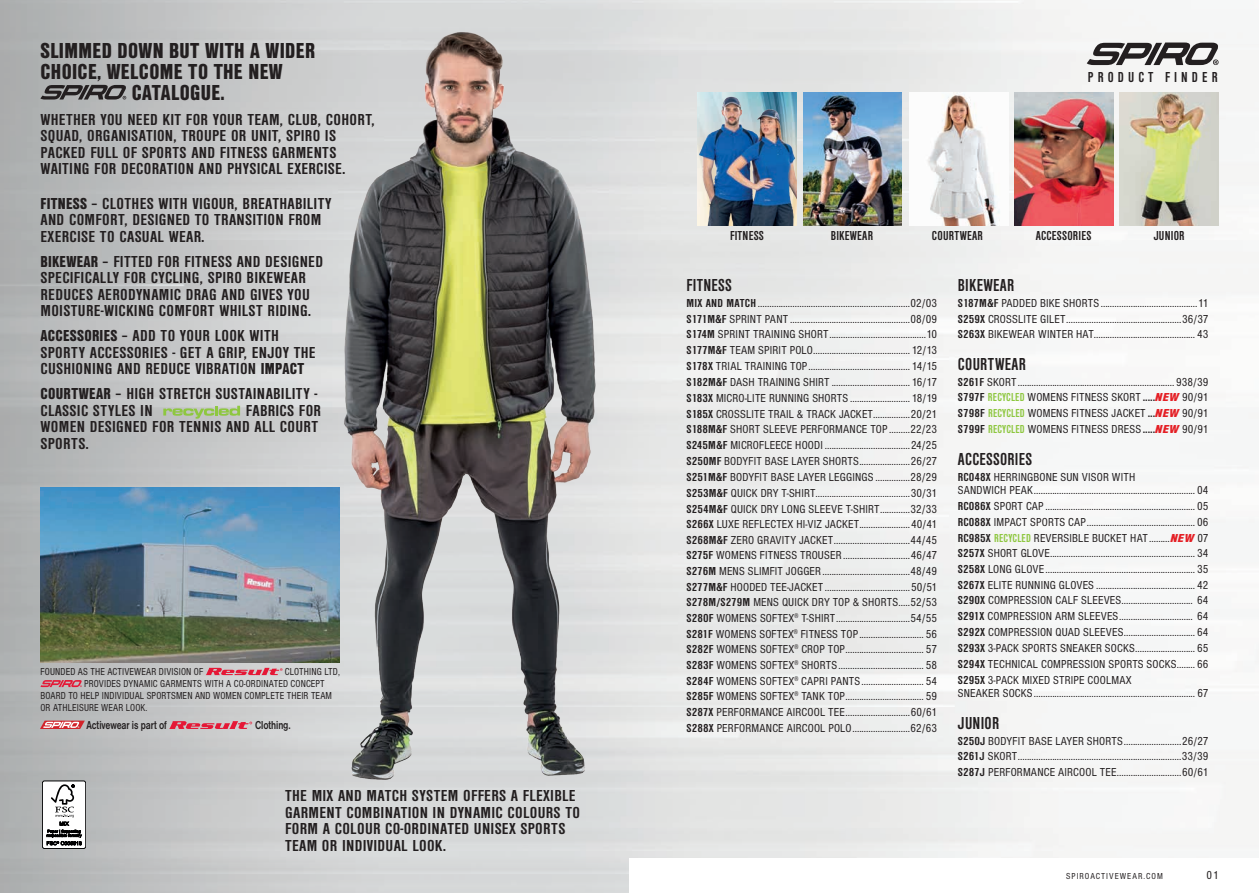
<style>
.page{position:relative;width:1259px;height:893px;background:#fff}
.page>*{position:absolute;margin:0;border:0;box-sizing:border-box;transform-origin:0 0}
.t1{font:22.5px "Nimbus Sans DOT Blac Cond";letter-spacing:.015em;color:#231f20}
.t2{font:700 condensed 18px "Nimbus Sans DOT";letter-spacing:.015em;color:#231f20}
.t3{font:700 condensed 16.5px/16.5px "Nimbus Sans DOT";letter-spacing:.015em;color:#231f20;scale:1.15 1}
.t4{font:700 condensed 15px "Nimbus Sans DOT";letter-spacing:.275em;color:#231f20}
.t5{font:700 condensed 13.5px "Nimbus Sans DOT";letter-spacing:.015em;color:#231f20}
.t6{font:condensed 12px/15.8px "Nimbus Sans DOT";letter-spacing:.015em;color:#231f20;text-align:justify}
.t7{font:700 12px "Nimbus Sans DOT";letter-spacing:-.01em;color:#231f20;scale:.75 1}
.t8{font:condensed 10.5px "Nimbus Sans DOT";letter-spacing:.015em;color:#231f20;scale:.95 1}
.t9{font:condensed 9px "Nimbus Sans DOT";letter-spacing:.11em;color:#231f20}
.s1{font-family:"Nimbus Sans DOT Blac Cond";font-weight:400;font-stretch:normal}
.s2{font-weight:700}
.s3{font-weight:700;color:#8ec740}
.s4{font-family:"Nimbus Sans DOT Blac Cond Ital";font-stretch:normal;color:#e41f25}
</style>
<div class="page">
<img style="left:0;top:0;width:1259px;height:893px">
<div style="left:629px;top:859px;width:630px;height:34px;background:#fff"></div>
<img style="left:803px;top:93px;width:99px;height:133px">
<img style="left:697px;top:93px;width:99px;height:133px">
<img style="left:1014px;top:93px;width:99px;height:133px">
<img style="left:909px;top:93px;width:99px;height:133px">
<img style="left:1119px;top:93px;width:99px;height:133px">
<svg style="left:40px;top:85px;width:86px;height:15px"></svg>
<img style="left:40px;top:488px;width:263px;height:174px">
<svg style="left:206px;top:668px;width:76px;height:7px"></svg>
<svg style="left:40px;top:680px;width:42px;height:7px"></svg>
<svg style="left:1086px;top:43px;width:132px;height:22px"></svg>
<svg style="left:169px;top:721px;width:83px;height:8px"></svg>
<svg style="left:40px;top:721px;width:45px;height:8px"></svg>
<svg style="left:163px;top:406px;width:77px;height:13px"></svg>
<img style="left:303px;top:12px;width:326px;height:786px">
<div style="left:42px;top:781px;width:44px;height:67px;background:#fff;border-radius:2px"></div>
<div style="left:42px;top:781px;width:44px;height:68px;border:1px solid #000001;border-radius:2px"></div>
<svg style="left:47px;top:784px;width:35px;height:61px"></svg>
<h1 class="t1" style="left:41px;top:37px;width:276px">SLIMMED DOWN BUT WITH A WIDER</h1>
<h1 class="t1" style="left:41px;top:58px;width:244px">CHOICE, WELCOME TO THE NEW</h1>
<h1 class="t1" style="left:132px;top:79px;width:95px">CATALOGUE.</h1>
<h3 class="t3" style="left:41px;top:111px;width:292px">WHETHER YOU NEED KIT FOR YOUR TEAM, CLUB, COHORT, SQUAD, ORGANISATION, TROUPE OR UNIT, SPIRO IS PACKED FULL OF SPORTS AND FITNESS GARMENTS WAITING FOR DECORATION AND PHYSICAL EXERCISE.</h3>
<h3 class="t3" style="left:41px;top:196px;width:255px"><span class="s1">FITNESS</span> – CLOTHES WITH VIGOUR, BREATHABILITY<br>AND COMFORT, DESIGNED TO TRANSITION FROM<br>EXERCISE TO CASUAL WEAR.</h3>
<h3 class="t3" style="left:41px;top:254px;width:247px"><span class="s1">BIKEWEAR</span> – FITTED FOR FITNESS AND DESIGNED SPECIFICALLY FOR CYCLING, SPIRO BIKEWEAR REDUCES AERODYNAMIC DRAG AND GIVES YOU MOISTURE-WICKING COMFORT WHILST RIDING.</h3>
<h3 class="t3" style="left:41px;top:328px;width:241px"><span class="s1">ACCESSORIES</span> – ADD TO YOUR LOOK WITH<br>SPORTY ACCESSORIES - GET A GRIP, ENJOY THE<br>CUSHIONING AND REDUCE VIBRATION <span class="s1">IMPACT</span></h3>
<h3 class="t3" style="left:41px;top:386px;width:242px"><span class="s1">COURTWEAR</span> – HIGH STRETCH SUSTAINABILITY -<br>CLASSIC STYLES IN</h3>
<h3 class="t3" style="left:41px;top:403px;width:245px;text-indent:205px">FABRICS FOR<br>WOMEN DESIGNED FOR TENNIS AND ALL COURT<br>SPORTS.</h3>
<p class="t8" style="left:40px;top:666px;width:173px">FOUNDED AS THE ACTIVEWEAR DIVISION OF</p>
<p class="t8" style="left:285px;top:666px;width:59px">CLOTHING LTD,</p>
<p class="t8" style="left:84px;top:678px;width:255px">PROVIDES DYNAMIC GARMENTS WITH A CO-ORDINATED CONCEPT</p>
<p class="t8" style="left:40px;top:690px;width:308px">BOARD TO HELP INDIVIDUAL SPORTSMEN AND WOMEN COMPLETE THEIR TEAM</p>
<p class="t8" style="left:40px;top:702px;width:114px">OR ATHLEISURE WEAR LOOK.</p>
<p class="t7" style="left:87px;top:718px;width:109px">Activewear is part of</p>
<p class="t7" style="left:255px;top:718px;width:49px">Clothing.</p>
<h3 class="t3" style="left:285px;top:788px;width:258px">THE MIX AND MATCH SYSTEM OFFERS A FLEXIBLE GARMENT COMBINATION IN DYNAMIC COLOURS TO FORM A COLOUR CO-ORDINATED UNISEX SPORTS TEAM OR INDIVIDUAL LOOK.</h3>
<p class="t4" style="left:1088px;top:69px;width:131px">PRODUCT FINDER</p>
<p class="t5" style="left:730px;top:228px;width:35px">FITNESS</p>
<p class="t5" style="left:831px;top:228px;width:44px">BIKEWEAR</p>
<p class="t5" style="left:932px;top:228px;width:52px">COURTWEAR</p>
<p class="t5" style="left:1035px;top:228px;width:57px">ACCESSORIES</p>
<p class="t5" style="left:1153px;top:228px;width:32px">JUNIOR</p>
<h2 class="t2" style="left:686px;top:276px;width:47px">FITNESS</h2>
<p class="t6" style="left:686px;top:295px;width:252px"><span class="s2">MIX AND MATCH</span> ..................................................................02/03<br><span class="s2">S171M&amp;F</span> SPRINT PANT ....................................................08/09<br><span class="s2">S174M</span> SPRINT TRAINING SHORT..........................................10<br><span class="s2">S177M&amp;F</span> TEAM SPIRIT POLO.......................................... 12/13<br><span class="s2">S178X</span> TRIAL TRAINING TOP............................................ 14/15<br><span class="s2">S182M&amp;F</span> DASH TRAINING SHIRT .................................. 16/17<br><span class="s2">S183X</span> MICRO-LITE RUNNING SHORTS .......................... 18/19<br><span class="s2">S185X</span> CROSSLITE TRAIL &amp; TRACK JACKET................20/21<br><span class="s2">S188M&amp;F</span> SHORT SLEEVE PERFORMANCE TOP .........22/23<br><span class="s2">S245M&amp;F</span> MICROFLEECE HOODI .....................................24/25<br><span class="s2">S250MF</span> BODYFIT BASE LAYER SHORTS......................26/27<br><span class="s2">S251M&amp;F</span> BODYFIT BASE LAYER LEGGINGS ...............28/29<br><span class="s2">S253M&amp;F</span> QUICK DRY T-SHIRT.........................................30/31<br><span class="s2">S254M&amp;F</span> QUICK DRY LONG SLEEVE T-SHIRT.............32/33<br><span class="s2">S266X</span> LUXE REFLECTEX HI-VIZ JACKET......................40/41<br><span class="s2">S268M&amp;F</span> ZERO GRAVITY JACKET.................................44/45<br><span class="s2">S275F</span> WOMENS FITNESS TROUSER .............................46/47<br><span class="s2">S276M</span> MENS SLIMFIT JOGGER......................................48/49<br><span class="s2">S277M&amp;F</span> HOODED TEE-JACKET .....................................50/51<br><span class="s2">S278M/S279M</span> MENS QUICK DRY TOP &amp; SHORTS.....52/53<br><span class="s2">S280F</span> WOMENS SOFTEX<sup>®</sup> T-SHIRT................................54/55<br><span class="s2">S281F</span> WOMENS SOFTEX<sup>®</sup> FITNESS TOP............................ 56<br><span class="s2">S282F</span> WOMENS SOFTEX<sup>®</sup> CROP TOP.................................. 57<br><span class="s2">S283F</span> WOMENS SOFTEX<sup>®</sup> SHORTS..................................... 58<br><span class="s2">S284F</span> WOMENS SOFTEX<sup>®</sup> CAPRI PANTS ........................... 54<br><span class="s2">S285F</span> WOMENS SOFTEX<sup>®</sup> TANK TOP.................................. 59<br><span class="s2">S287X</span> PERFORMANCE AIRCOOL TEE............................60/61<br><span class="s2">S288X</span> PERFORMANCE AIRCOOL POLO.........................62/63</p>
<h2 class="t2" style="left:958px;top:276px;width:58px">BIKEWEAR</h2>
<p class="t6" style="left:958px;top:295px;width:252px"><span class="s2">S187M&amp;F</span> PADDED BIKE SHORTS ..........................................11<br><span class="s2">S259X</span> CROSSLITE GILET..................................................36/37<br><span class="s2">S263X</span> BIKEWEAR WINTER HAT............................................ 43</p>
<h2 class="t2" style="left:958px;top:354px;width:69px">COURTWEAR</h2>
<p class="t6" style="left:958px;top:374px;width:252px"><span class="s2">S261F</span> SKORT.................................................................... 938/39<br><span class="s2">S797F</span> <span class="s3">RECYCLED</span> WOMENS FITNESS SKORT <span class="s2">.....</span><span class="s4">NEW</span> 90/91<br><span class="s2">S798F</span> <span class="s3">RECYCLED</span> WOMENS FITNESS JACKET <span class="s2">...</span><span class="s4">NEW</span> 90/91<br><span class="s2">S799F</span> <span class="s3">RECYCLED</span> WOMENS FITNESS DRESS<span class="s2">.....</span><span class="s4">NEW</span> 90/91</p>
<h2 class="t2" style="left:958px;top:449px;width:76px">ACCESSORIES</h2>
<p class="t6" style="left:958px;top:470px;width:252px;line-height:13.5px"><span class="s2">RC048X</span> HERRINGBONE SUN VISOR WITH<br>SANDWICH PEAK...................................................................... 04</p>
<p class="t6" style="left:958px;top:498px;width:252px"><span class="s2">RC086X</span> SPORT CAP ................................................................. 05<br><span class="s2">RC088X</span> IMPACT SPORTS CAP............................................... 06<br><span class="s2">RC985X</span> <span class="s3">RECYCLED</span> REVERSIBLE BUCKET HAT.........<span class="s4">NEW</span> 07<br><span class="s2">S257X</span> SHORT GLOVE............................................................... 34<br><span class="s2">S258X</span> LONG GLOVE................................................................. 35<br><span class="s2">S267X</span> ELITE RUNNING GLOVES ........................................... 42<br><span class="s2">S290X</span> COMPRESSION CALF SLEEVES............................... 64<br><span class="s2">S291X</span> COMPRESSION ARM SLEEVES................................ 64<br><span class="s2">S292X</span> COMPRESSION QUAD SLEEVES............................... 64<br><span class="s2">S293X</span> 3-PACK SPORTS SNEAKER SOCKS.......................... 65<br><span class="s2">S294X</span> TECHNICAL COMPRESSION SPORTS SOCKS........ 66<br><span class="s2">S295X</span> 3-PACK MIXED STRIPE COOLMAX</p>
<p class="t6" style="left:958px;top:685px;width:252px">SNEAKER SOCKS...................................................................... 67</p>
<h2 class="t2" style="left:958px;top:713px;width:43px">JUNIOR</h2>
<p class="t6" style="left:958px;top:733px;width:252px"><span class="s2">S250J</span> BODYFIT BASE LAYER SHORTS.........................26/27<br><span class="s2">S261J</span> SKORT.......................................................................33/39<br><span class="s2">S287J</span> PERFORMANCE AIRCOOL TEE............................60/61</p>
<p class="t9" style="left:1066px;top:871px;width:98px">SPIROACTIVEWEAR.COM</p>
<p class="t6" style="left:1206px;top:867px;width:14px">01</p>
</div>
